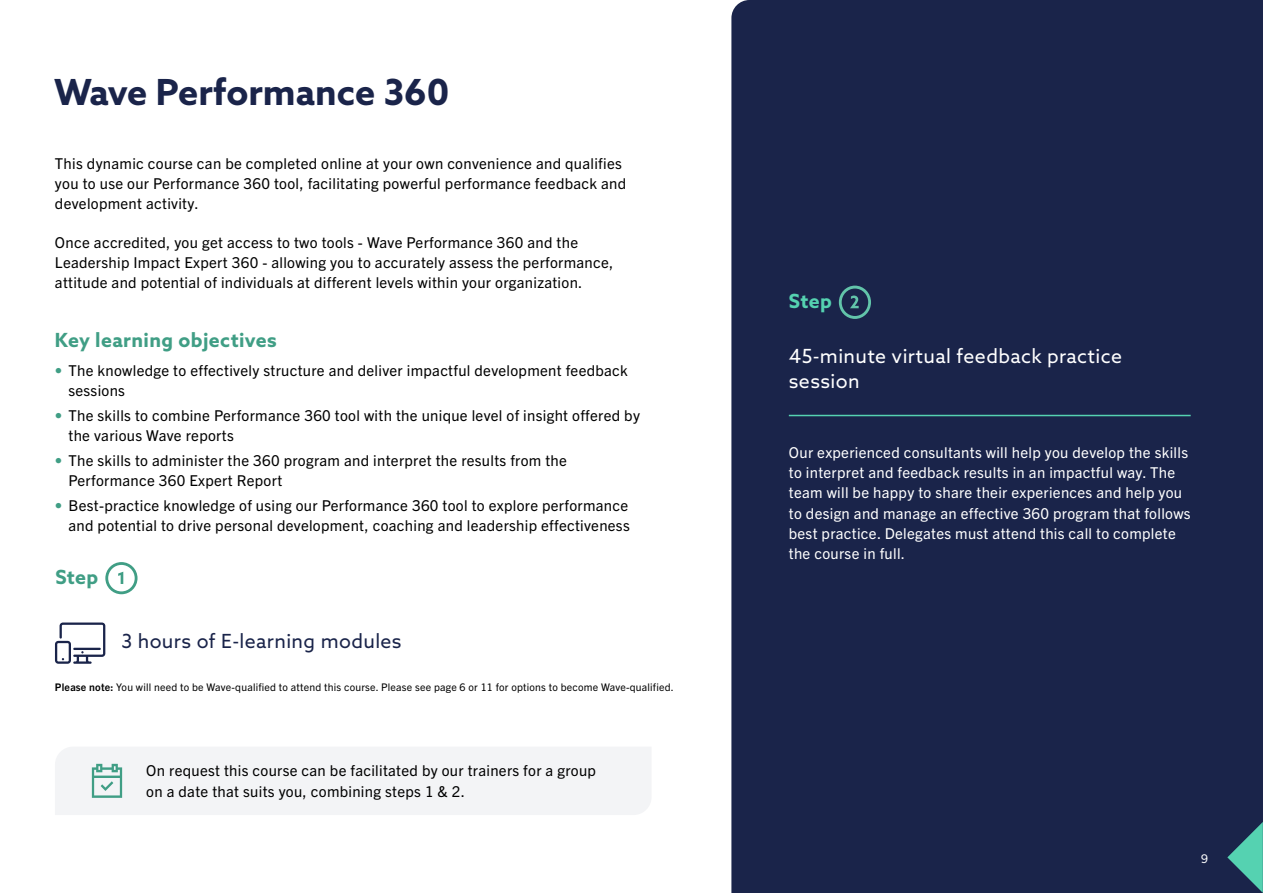
<style>
.page{position:relative;width:1263px;height:893px;background:#fff}
.page>*{position:absolute;margin:0;border:0;box-sizing:border-box;transform-origin:0 0}
.Headline_24_27{font:700 36px "Azo Sans";color:#1a244a}
.Body_subhead_L1_13{font:19.5px/25.5px "Azo Sans";letter-spacing:.02em;color:#fff}
.Body_subhead_L1_13-2{font:700 19.5px "Azo Sans";letter-spacing:.02em;color:#409e85}
.Body_subhead_L1_13-3{font:19.5px "Azo Sans";letter-spacing:.02em;color:#1a244a}
.Body_subhead_L1_13-4{font:700 19.5px "Azo Sans";color:#55d2b1}
.Body_10_12_5{font:15px/20.2px "Trade Gothic Next LT Pro";letter-spacing:.02em;color:#000}
.Body_10_12_5-2{font:15px/20.2px "Trade Gothic Next LT Pro";letter-spacing:.02em;color:#fff}
.Folio_8_10_A4{font:12px "Trade Gothic Next LT Pro";color:#fff}
.Caption_8_11{font:10.5px "Trade Gothic Next LT Pro";letter-spacing:.02em;color:#000}
.s1{color:#409e85}
.s2{font-weight:700}
</style>
<div class="page">
<div style="left:731px;top:0;width:532px;height:893px;background:#1a244a"></div>
<hr style="left:789px;top:415px;width:402px;height:1px;background:#55d2b1">
<svg style="left:1227px;top:822px;width:36px;height:71px;background:#37797c"></svg>
<svg style="left:55px;top:622px;width:50px;height:42px"></svg>
<svg style="left:105px;top:562px;width:33px;height:32px"></svg>
<svg style="left:839px;top:286px;width:32px;height:33px"></svg>
<div style="left:55px;top:747px;width:596px;height:68px;background:#f3f4f6"></div>
<p class="Headline_24_27" style="left:54px;top:68px;width:397px">Wave Performance 360</p>
<p class="Body_10_12_5" style="left:55px;top:152px;width:573px">This dynamic course can be completed online at your own convenience and qualifies you to use our Performance 360 tool, facilitating powerful performance feedback and development activity.</p>
<p class="Body_10_12_5" style="left:55px;top:231px;width:560px">Once accredited, you get access to two tools - Wave Performance 360 and the<br>Leadership Impact Expert 360 - allowing you to accurately assess the performance, attitude and potential of individuals at different levels within your organization.</p>
<p class="Body_subhead_L1_13-2" style="left:55px;top:327px;width:223px">Key learning objectives</p>
<p class="Body_10_12_5" style="left:68px;top:359px;width:561px;text-indent:-14px"><span class="s1">•</span> The knowledge to effectively structure and deliver impactful development feedback sessions</p>
<p class="Body_10_12_5" style="left:68px;top:404px;width:573px;text-indent:-14px"><span class="s1">•</span> The skills to combine Performance 360 tool with the unique level of insight offered by the various Wave reports</p>
<p class="Body_10_12_5" style="left:68px;top:449px;width:500px;text-indent:-14px"><span class="s1">•</span> The skills to administer the 360 program and interpret the results from the<br>Performance 360 Expert Report</p>
<p class="Body_10_12_5" style="left:55px;top:494px;width:576px;text-align:right"><span class="s1">•</span> Best-practice knowledge of using our Performance 360 tool to explore performance and potential to drive personal development, coaching and leadership effectiveness</p>
<p class="Body_subhead_L1_13-2" style="left:55px;top:564px;width:44px">Step</p>
<p class="Body_subhead_L1_13-3" style="left:121px;top:628px;width:282px">3 hours of E-learning modules</p>
<p class="Caption_8_11" style="left:55px;top:680px;width:620px"><span class="s2">Please note:</span> You will need to be Wave-qualified to attend this course. Please see page 6 or 11 for options to become Wave-qualified.</p>
<p class="Body_10_12_5" style="left:146px;top:760px;width:451px">On request this course can be facilitated by our trainers for a group on a date that suits you, combining steps 1 &amp; 2.</p>
<p class="Body_subhead_L1_13-4" style="left:789px;top:288px;width:44px">Step</p>
<p class="Body_subhead_L1_13" style="left:789px;top:343px;width:335px">45-minute virtual feedback practice session</p>
<p class="Body_10_12_5-2" style="left:789px;top:441px;width:403px">Our experienced consultants will help you develop the skills to interpret and feedback results in an impactful way. The team will be happy to share their experiences and help you to design and manage an effective 360 program that follows best practice. Delegates must attend this call to complete the course in full.</p>
<p class="Folio_8_10_A4" style="left:1201px;top:850px;width:8px">9</p>
</div>
